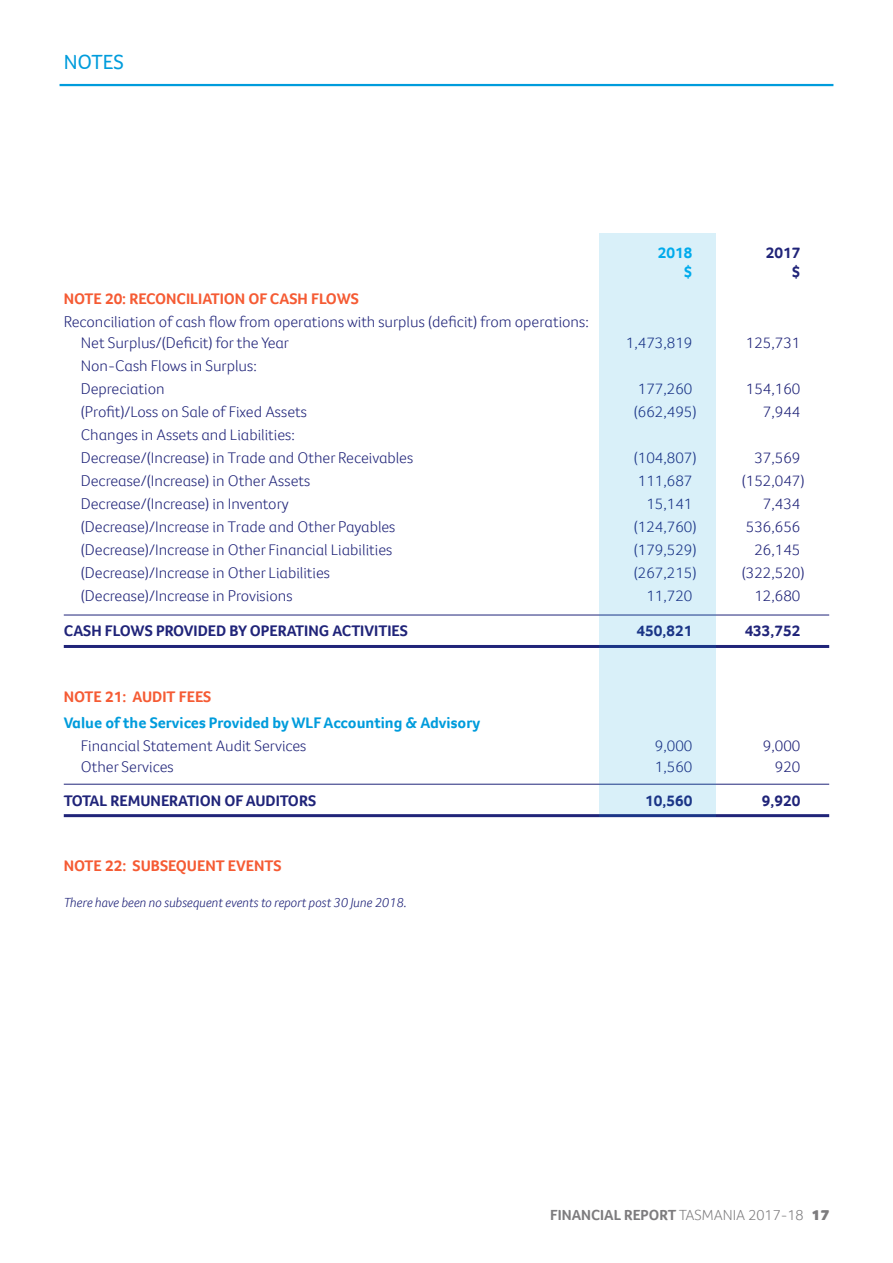
<style>
.page{position:relative;width:893px;height:1263px;background:#fff}
.page>*{position:absolute;margin:0;border:0;box-sizing:border-box;transform-origin:0 0}
.t1{font:21px "Foco CC";color:#009cdc}
.t2{font:300 15.75px/23px "Foco CC";color:#202479}
.t3{font:700 15.75px "Foco CC";color:#202479}
.t4{font:700 15.75px "Foco CC";color:#f55b34}
.t5{font:700 15.75px "Foco CC";color:#009cdc}
.t6{font:700 15.75px "Foco CC";color:#00aeef}
.t7{font:700 15px "Foco CC";color:#7d7c7e}
.t8{font:italic 300 13.5px "Foco CC";color:#202479}
.s1{font-weight:300}
.s2{font-weight:900}
</style>
<div class="page">
<hr style="left:60px;top:84px;width:773px;height:2px;background:#009cdc">
<hr style="left:64px;top:615px;width:765px;height:1px;background:#202479">
<hr style="left:64px;top:645px;width:765px;height:3px;background:#202479">
<hr style="left:64px;top:784px;width:765px;height:1px;background:#202479">
<hr style="left:64px;top:814px;width:765px;height:3px;background:#202479">
<div style="left:600px;top:234px;width:116px;height:583px;background:#d9f0f9"></div>
<h1 class="t1" style="left:64px;top:48px;width:62px">NOTES</h1>
<p class="t4" style="left:64px;top:288px;width:297px">NOTE 20: RECONCILIATION OF CASH FLOWS</p>
<p class="t2" style="left:81px;top:311px;width:510px;line-height:20.9px;text-indent:-17px">Reconciliation of cash flow from operations with surplus (deficit) from operations:<br>Net Surplus/(Deficit) for the Year</p>
<p class="t2" style="left:81px;top:354px;width:178px">Non-Cash Flows in Surplus:<br>Depreciation</p>
<p class="t6" style="left:658px;top:242px;width:36px">2018</p>
<p class="t3" style="left:766px;top:242px;width:36px">2017</p>
<p class="t6" style="left:684px;top:261px;width:10px">$</p>
<p class="t3" style="left:792px;top:261px;width:10px">$</p>
<p class="t2" style="left:626px;top:331px;width:68px">1,473,819</p>
<p class="t2" style="left:746px;top:331px;width:56px">125,731</p>
<p class="t2" style="left:638px;top:377px;width:56px">177,260</p>
<p class="t2" style="left:746px;top:377px;width:56px">154,160</p>
<p class="t2" style="left:81px;top:400px;width:228px">(Profit)/Loss on Sale of Fixed Assets</p>
<p class="t2" style="left:634px;top:400px;width:64px">(662,495)</p>
<p class="t2" style="left:763px;top:400px;width:39px">7,944</p>
<p class="t2" style="left:81px;top:423px;width:334px">Changes in Assets and Liabilities:<br>Decrease/(Increase) in Trade and Other Receivables</p>
<p class="t2" style="left:634px;top:446px;width:64px">(104,807)</p>
<p class="t2" style="left:754px;top:446px;width:47px">37,569</p>
<p class="t2" style="left:81px;top:469px;width:231px">Decrease/(Increase) in Other Assets</p>
<p class="t2" style="left:638px;top:469px;width:56px">111,687</p>
<p class="t2" style="left:742px;top:469px;width:64px">(152,047)</p>
<p class="t2" style="left:81px;top:492px;width:210px">Decrease/(Increase) in Inventory</p>
<p class="t2" style="left:646px;top:492px;width:47px">15,141</p>
<p class="t2" style="left:763px;top:492px;width:39px">7,434</p>
<p class="t2" style="left:81px;top:515px;width:316px">(Decrease)/Increase in Trade and Other Payables</p>
<p class="t2" style="left:634px;top:515px;width:64px">(124,760)</p>
<p class="t2" style="left:746px;top:515px;width:56px">536,656</p>
<p class="t2" style="left:81px;top:538px;width:313px">(Decrease)/Increase in Other Financial Liabilities</p>
<p class="t2" style="left:634px;top:538px;width:64px">(179,529)</p>
<p class="t2" style="left:754px;top:538px;width:47px">26,145</p>
<p class="t2" style="left:81px;top:561px;width:251px">(Decrease)/Increase in Other Liabilities</p>
<p class="t2" style="left:634px;top:561px;width:64px">(267,215)</p>
<p class="t2" style="left:742px;top:561px;width:64px">(322,520)</p>
<p class="t2" style="left:81px;top:584px;width:213px">(Decrease)/Increase in Provisions</p>
<p class="t2" style="left:646px;top:584px;width:47px">11,720</p>
<p class="t2" style="left:754px;top:584px;width:47px">12,680</p>
<p class="t3" style="left:64px;top:621px;width:346px">CASH FLOWS PROVIDED BY OPERATING ACTIVITIES</p>
<p class="t3" style="left:637px;top:621px;width:57px">450,821</p>
<p class="t3" style="left:745px;top:621px;width:57px">433,752</p>
<p class="t4" style="left:64px;top:686px;width:149px">NOTE 21: AUDIT FEES</p>
<p class="t5" style="left:64px;top:712px;width:418px">Value of the Services Provided by WLF Accounting &amp; Advisory</p>
<p class="t2" style="left:81px;top:734px;width:227px">Financial Statement Audit Services</p>
<p class="t2" style="left:655px;top:734px;width:39px">9,000</p>
<p class="t2" style="left:763px;top:734px;width:39px">9,000</p>
<p class="t2" style="left:81px;top:755px;width:94px">Other Services</p>
<p class="t2" style="left:655px;top:755px;width:39px">1,560</p>
<p class="t2" style="left:775px;top:755px;width:27px">920</p>
<p class="t3" style="left:64px;top:790px;width:254px">TOTAL REMUNERATION OF AUDITORS</p>
<p class="t3" style="left:645px;top:790px;width:49px">10,560</p>
<p class="t3" style="left:762px;top:790px;width:40px">9,920</p>
<p class="t4" style="left:64px;top:855px;width:219px">NOTE 22: SUBSEQUENT EVENTS</p>
<p class="t8" style="left:64px;top:894px;width:344px">There have been no subsequent events to report post 30 June 2018.</p>
<p class="t7" style="left:550px;top:1205px;width:280px">FINANCIAL REPORT <span class="s1">TASMANIA 2017-18</span> <span class="s2">17</span></p>
</div>
